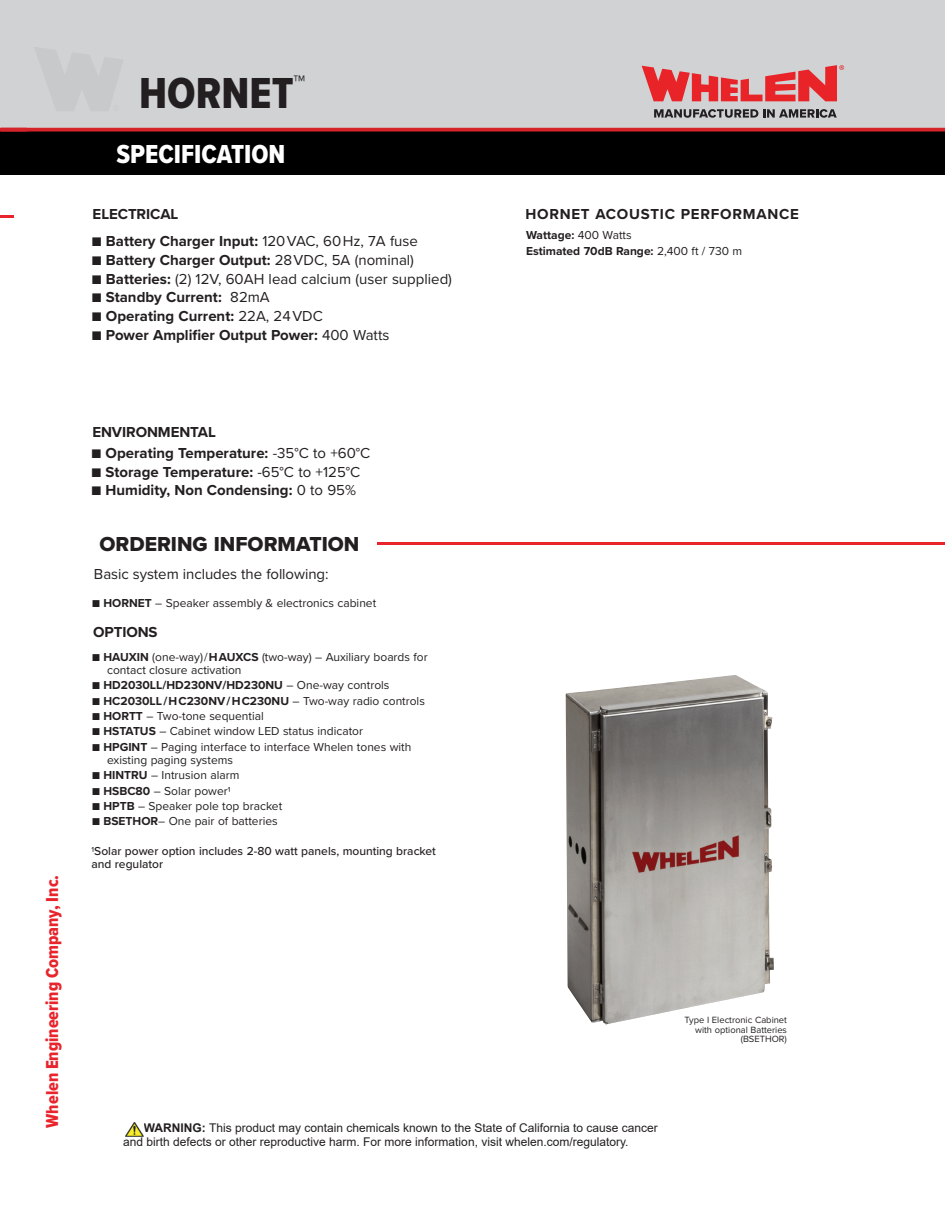
<style>
.page{position:relative;width:945px;height:1215px;background:#fff}
.page>*{position:absolute;margin:0;border:0;box-sizing:border-box;transform-origin:0 0}
.t1{font:45px "Proxima Nova Cond Extrabld";color:#231f20}
.t2{font:27px "Proxima Nova Cond Extrabld";color:#fff}
.t3{font:21px "Proxima Nova Extrabld";color:#231f20}
.t4{font:18px "Proxima Nova Cond Extrabld";color:#e8242c}
.t5{font:700 15px "Proxima Nova";color:#231f20}
.t6{font:15px "Proxima Nova";letter-spacing:-.005em;color:#231f20}
.t7{font:700 15px "Proxima Nova";letter-spacing:.05em;color:#231f20}
.t8{font:12px/13.2px "Proxima Nova";color:#231f20}
.t9{font:12px/14.4px "Arial";color:#231f20}
.t10{font:700 12px/15.3px "Proxima Nova";color:#231f20}
.t11{font:500 12px/13.2px "Proxima Nova";color:#231f20}
.t12{font:9.3px/9.3px "Proxima Nova";color:#231f20;text-align:right}
.s1{font-weight:400}
.s2{font-weight:700}
</style>
<div class="page">
<div style="left:0;top:0;width:945px;height:131px;background:#d1d2d4"></div>
<div style="left:0;top:131px;width:945px;height:44px;background:#000"></div>
<svg style="left:654px;top:109px;width:183px;height:9px"></svg>
<svg style="left:642px;top:65px;width:202px;height:36px"></svg>
<svg style="left:1px;top:128px;width:944px;height:4px;background:#bb1f24"></svg>
<img style="left:125px;top:1122px;width:19px;height:15px">
<img style="left:566px;top:675px;width:208px;height:350px">
<svg style="left:0;top:216px;width:14px;height:2px"></svg>
<hr style="left:378px;top:542px;width:567px;height:3px;background:#e8242d">
<h1 class="t1" style="left:139px;top:60px;width:168px">HORNET<sup>™</sup></h1>
<h2 class="t2" style="left:117px;top:134px;width:170px">SPECIFICATION</h2>
<p class="t5" style="left:93px;top:203px;width:87px">ELECTRICAL</p>
<p class="t5" style="left:92px;top:230px;width:328px"><span class="s1">■</span> Battery Charger Input: <span class="s1">120VAC, 60Hz, 7A fuse</span></p>
<p class="t5" style="left:92px;top:249px;width:324px"><span class="s1">■</span> Battery Charger Output: <span class="s1">28VDC, 5A (nominal)</span></p>
<p class="t6" style="left:92px;top:268px;width:362px">■ <span class="s2">Batteries:</span> (2) 12V, 60AH lead calcium (user supplied)</p>
<p class="t5" style="left:92px;top:286px;width:180px"><span class="s1">■</span> Standby Current: <span class="s1">82mA</span></p>
<p class="t5" style="left:92px;top:305px;width:233px"><span class="s1">■</span> Operating Current: <span class="s1">22A, 24VDC</span></p>
<p class="t5" style="left:92px;top:324px;width:299px"><span class="s1">■</span> Power Amplifier Output Power: <span class="s1">400 Watts</span></p>
<p class="t7" style="left:525px;top:203px;width:275px">HORNET ACOUSTIC PERFORMANCE</p>
<p class="t10" style="left:526px;top:227px;width:218px">Wattage: <span class="s1">400 Watts<br></span>Estimated 70dB Range: <span class="s1">2,400 ft / 730 m</span></p>
<h3 class="t4" style="left:39px;top:1128px;width:254px;rotate:-90deg">Whelen Engineering Company, Inc.</h3>
<p class="t5" style="left:92px;top:421px;width:125px">ENVIRONMENTAL</p>
<p class="t5" style="left:91px;top:442px;width:280px"><span class="s1">■</span> Operating Temperature: <span class="s1">-35°C to +60°C</span></p>
<p class="t5" style="left:91px;top:460px;width:270px"><span class="s1">■</span> Storage Temperature: <span class="s1">-65°C to +125°C</span></p>
<p class="t5" style="left:91px;top:479px;width:266px"><span class="s1">■</span> Humidity, Non Condensing: <span class="s1">0 to 95%</span></p>
<h3 class="t3" style="left:99px;top:528px;width:261px">ORDERING INFORMATION</h3>
<p class="t6" style="left:94px;top:563px;width:236px">Basic system includes the following:</p>
<p class="t8" style="left:92px;top:596px;width:286px">■ <span class="s2">HORNET</span> – Speaker assembly &amp; electronics cabinet</p>
<p class="t5" style="left:93px;top:621px;width:66px">OPTIONS</p>
<p class="t8" style="left:107px;top:650px;width:322px;text-indent:-15px">■ <span class="s2">HAUXIN</span> (one-way)/<span class="s2">HAUXCS</span> (two-way) – Auxiliary boards for contact closure activation</p>
<p class="t10" style="left:92px;top:677px;width:299px"><span class="s1">■</span> HD2030LL/HD230NV/HD230NU <span class="s1">– One-way controls</span></p>
<p class="t10" style="left:92px;top:693px;width:334px"><span class="s1">■</span> HC2030LL/HC230NV/HC230NU <span class="s1">– Two-way radio controls</span></p>
<p class="t8" style="left:92px;top:709px;width:173px">■ <span class="s2">HORTT</span> – Two-tone sequential</p>
<p class="t8" style="left:92px;top:724px;width:272px">■ <span class="s2">HSTATUS</span> – Cabinet window LED status indicator</p>
<p class="t8" style="left:107px;top:740px;width:306px;text-indent:-15px">■ <span class="s2">HPGINT</span> – Paging interface to interface Whelen tones with existing paging systems</p>
<p class="t8" style="left:92px;top:768px;width:149px">■ <span class="s2">HINTRU</span> – Intrusion alarm</p>
<p class="t8" style="left:92px;top:784px;width:140px">■ <span class="s2">HSBC80</span> – Solar power1</p>
<p class="t8" style="left:92px;top:799px;width:192px">■ <span class="s2">HPTB</span> – Speaker pole top bracket</p>
<p class="t8" style="left:92px;top:814px;width:187px">■ <span class="s2">BSETHOR</span>– One pair of batteries</p>
<p class="t11" style="left:91px;top:844px;width:346px"><span class="s1">1</span>Solar power option includes 2-80 watt panels, mounting bracket and regulator</p>
<p class="t12" style="left:684px;top:1015px;width:104px">Type I Electronic Cabinet with optional Batteries (BSETHOR)</p>
<p class="t9" style="left:123px;top:1120px;width:536px;text-indent:21px"><span class="s2">WARNING:</span> This product may contain chemicals known to the State of California to cause cancer and birth defects or other reproductive harm. For more information, visit whelen.com/regulatory.</p>
</div>
